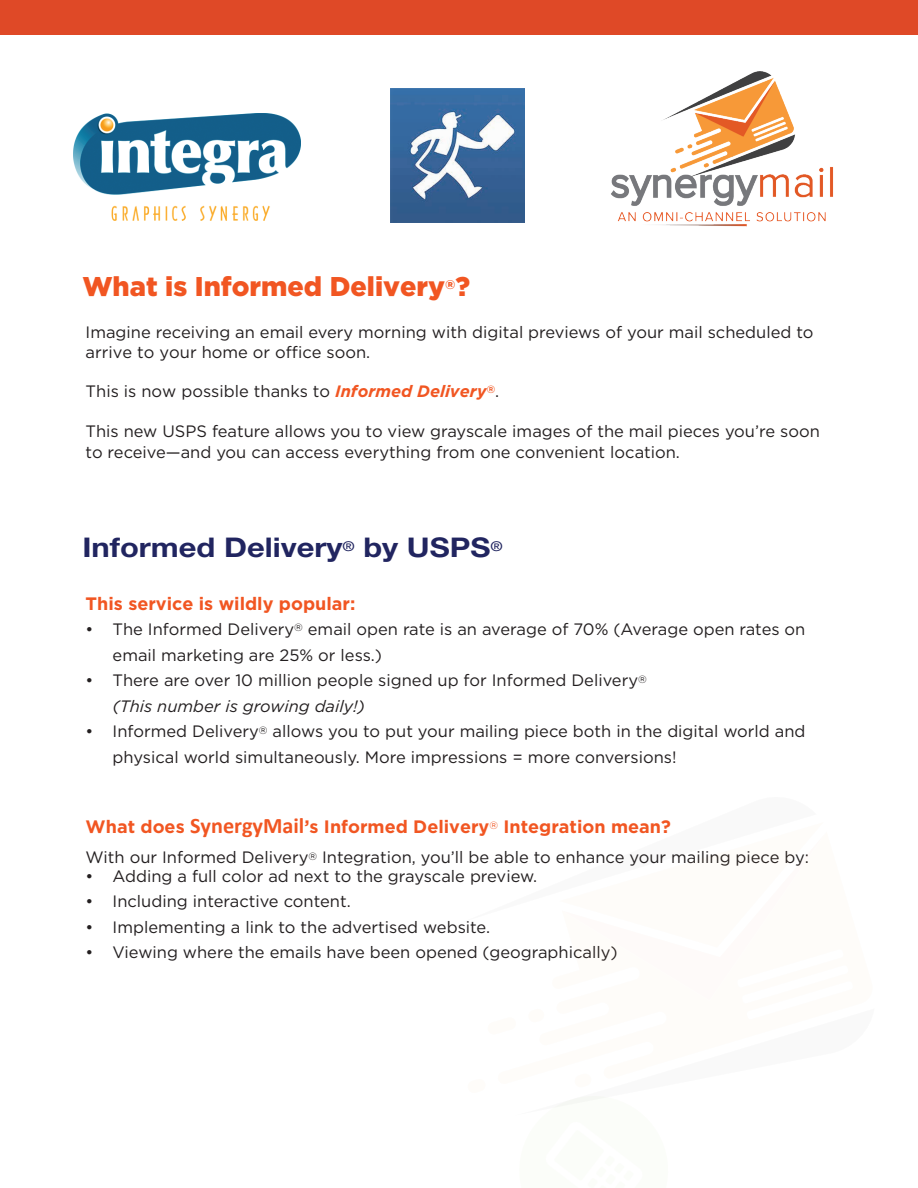
<style>
.page{position:relative;width:918px;height:1188px;background:#fff}
.page>*{position:absolute;margin:0;border:0;box-sizing:border-box;transform-origin:0 0}
.t1{font:900 27.15px "Gotham";color:#f15622}
.t2{font:700 27.15px "Helvetica Neue LT Std";color:#212560;scale:1.14 1}
.t3{font:700 18px "Gotham";color:#f15622}
.t4{font:16.5px/25.5px "Gotham";color:#231f20}
.s1{font-weight:700;font-style:italic;color:#f15622}
.s2{font-style:italic}
.s3{font-family:"Calibri";font-size:22.2px}
</style>
<div class="page">
<img style="left:390px;top:88px;width:134px;height:134px">
<img style="left:74px;top:114px;width:226px;height:107px">
<img style="left:611px;top:71px;width:223px;height:156px">
<div style="left:0;top:0;width:918px;height:35px;background:#df4927"></div>
<h1 class="t1" style="left:82px;top:271px;width:389px">What is Informed Delivery<sup>®</sup>?</h1>
<p class="t4" style="left:86px;top:322px;width:729px;line-height:19.8px">Imagine receiving an email every morning with digital previews of your mail scheduled to arrive to your home or office soon.</p>
<p class="t4" style="left:86px;top:378px;width:415px">This is now possible thanks to <span class="s1">Informed Delivery</span><sup>®</sup>.</p>
<p class="t4" style="left:86px;top:420px;width:736px;line-height:21.6px">This new USPS feature allows you to view grayscale images of the mail pieces you’re soon to receive—and you can access everything from one convenient location.</p>
<h1 class="t2" style="left:82px;top:530px;width:370px">Informed Delivery<sup>®</sup> by USPS<sup>®</sup></h1>
<p class="t3" style="left:86px;top:593px;width:271px">This service is wildly popular:</p>
<p class="t4" style="left:113px;top:616px;width:694px;text-indent:-27px">• The Informed Delivery<sup>®</sup> email open rate is an average of 70% (Average open rates on email marketing are 25% or less.)</p>
<p class="t4" style="left:113px;top:667px;width:536px;text-indent:-27px">• There are over 10 million people signed up for Informed Delivery<sup>® </sup><span class="s2">(This number is growing daily!)</span></p>
<p class="t4" style="left:113px;top:718px;width:694px;text-indent:-27px">• Informed Delivery<sup>®</sup> allows you to put your mailing piece both in the digital world and physical world simultaneously. More impressions = more conversions!</p>
<p class="t3" style="left:86px;top:816px;width:587px">What does <span class="s3">SynergyMail</span>’s Informed Delivery<sup>®</sup> Integration mean?</p>
<p class="t4" style="left:86px;top:844px;width:725px">With our Informed Delivery<sup>®</sup> Integration, you’ll be able to enhance your mailing piece by:</p>
<p class="t4" style="left:86px;top:863px;width:453px">• Adding a full color ad next to the grayscale preview.</p>
<p class="t4" style="left:86px;top:889px;width:267px">• Including interactive content.</p>
<p class="t4" style="left:86px;top:914px;width:406px">• Implementing a link to the advertised website.</p>
<p class="t4" style="left:86px;top:940px;width:534px">• Viewing where the emails have been opened (geographically)</p>
</div>
